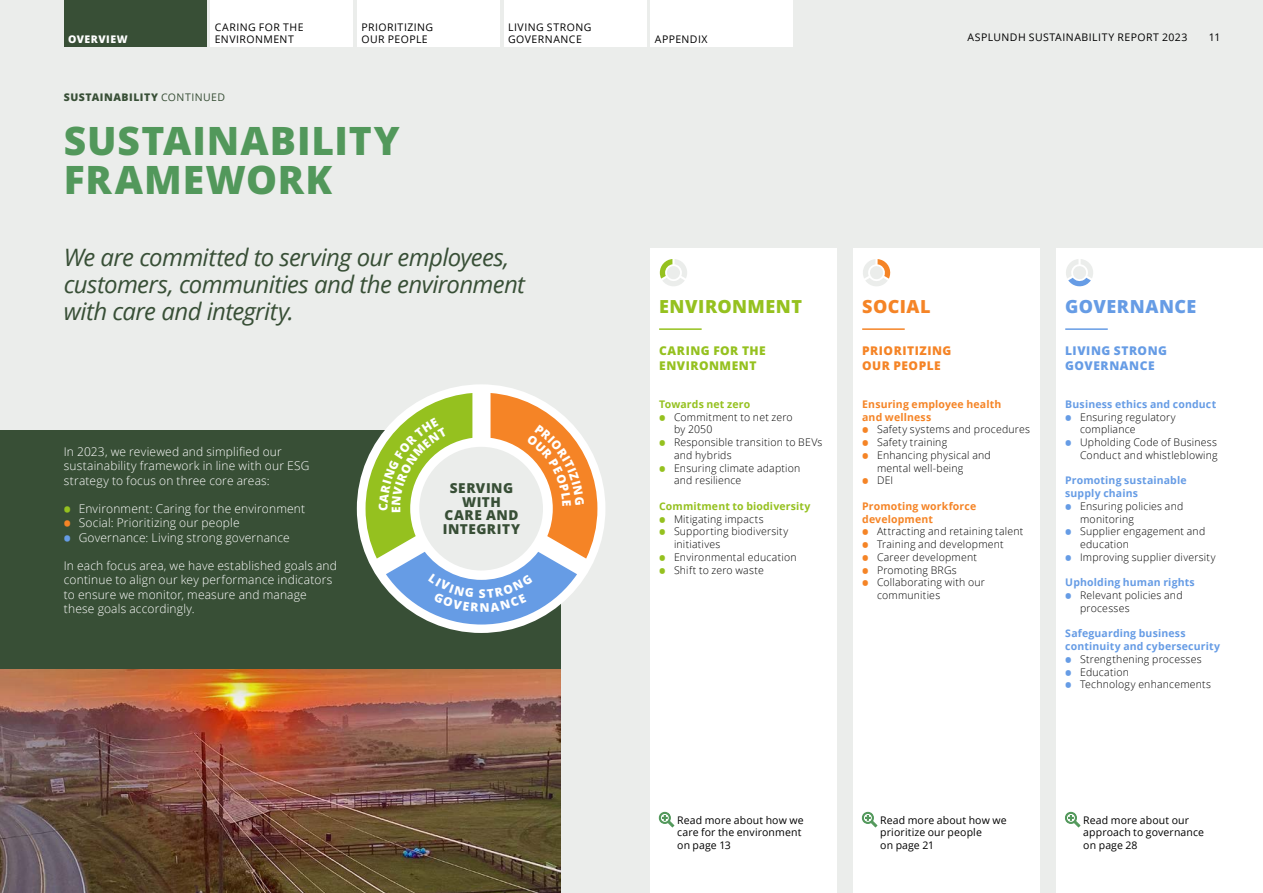
<style>
.page{position:relative;width:1263px;height:893px;background:#ebedeb}
.page>*{position:absolute;margin:0;border:0;box-sizing:border-box;transform-origin:0 0}
._01_Primary_Section{font:800 39px/39px "Open Sans";letter-spacing:.02em;color:#52985b}
._03_Primary_Stand_Fi{font:italic 24px/27px "Open Sans";letter-spacing:-.025em;color:#384f36}
._02_Page_Heading_12p{font:800 18px "Open Sans";letter-spacing:.025em;color:#95c11f}
._02_Page_Heading_12p-2{font:800 18px "Open Sans";letter-spacing:.03em;color:#669ce5}
._02_Page_Heading_12p-3{font:800 18px "Open Sans";letter-spacing:.025em;color:#f58426}
.t1{font:800 13.65px/13.6px "Open Sans";letter-spacing:.04em;color:#384f36;text-align:center}
._04_Body_Copy{font:300 12px/14.2px "Open Sans";letter-spacing:.015em;color:#fff}
._06_Body_Copy_Headin{font:800 12px/14.2px "Open Sans";letter-spacing:.045em;color:#95c11f}
._06_Body_Copy_Headin-2{font:800 12px/14.2px "Open Sans";letter-spacing:.04em;color:#669ce5}
._06_Body_Copy_Headin-3{font:800 12px/14.2px "Open Sans";letter-spacing:.04em;color:#f58426}
.t2{font:300 10.5px/12.8px "Open Sans";letter-spacing:.02em;color:#000}
._10_Read_More_Link{font:10.5px/12.8px "Open Sans";letter-spacing:.015em;color:#000}
._06_Body_Copy_Headin-4{font:700 10.5px/12.8px "Open Sans";letter-spacing:.015em;color:#669ce5}
._10_Read_More_Link-2{font:10.5px/12px "Open Sans";letter-spacing:.045em;color:#000}
._06_Body_Copy_Headin-5{font:700 10.5px/12.8px "Open Sans";letter-spacing:.015em;color:#f58426}
._06_Body_Copy_Headin-6{font:700 10.5px "Open Sans";letter-spacing:.015em;color:#95c11f}
._00_Folio{font:10.5px "Open Sans";letter-spacing:.04em;color:#000}
._02_Page_Heading_Lev{font:800 10.5px "Open Sans";letter-spacing:.05em;color:#384f36}
.t3{font:800 10.5px "Open Sans";letter-spacing:.055em;color:#fff}
._10_Read_More_Link-3{font:10.5px "Open Sans";letter-spacing:.04em;color:#000}
.t4{font:10.5px "Open Sans";letter-spacing:.055em;color:#fff}
.s1{font-weight:400}
.s2{font-weight:800;font-size:18px;color:#95c11f}
.s3{font-weight:800;font-size:18px;color:#f58426}
.s4{font-weight:800;font-size:18px;color:#669ce5}
.s5{font-weight:800;font-size:16.5px;color:#95c11f}
.s6{font-weight:800;font-size:16.5px;color:#f58426}
.s7{font-weight:800;font-size:16.5px;color:#669ce5}
</style>
<div class="page">
<img style="left:0;top:716px;width:560px;height:177px">
<img style="left:0;top:669px;width:560px;height:47px">
<div style="left:0;top:431px;width:560px;height:238px;background:#384f36"></div>
<div style="left:651px;top:249px;width:186px;height:644px;background:#fff"></div>
<hr style="left:659px;top:328px;width:43px;height:2px;background:#95c11f">
<div style="left:854px;top:249px;width:186px;height:644px;background:#fff"></div>
<hr style="left:862px;top:328px;width:43px;height:2px;background:#f58426">
<div style="left:1057px;top:249px;width:206px;height:644px;background:#fff"></div>
<hr style="left:1065px;top:328px;width:43px;height:2px;background:#669ce5">
<svg style="left:660px;top:259px;width:27px;height:27px"></svg>
<div style="left:667px;top:266px;width:13px;height:13px;background:#ebedeb;border-radius:50%"></div>
<svg style="left:1066px;top:259px;width:27px;height:28px"></svg>
<svg style="left:863px;top:259px;width:28px;height:27px"></svg>
<div style="left:357px;top:384px;width:248px;height:249px;background:#fff;border-radius:50%"></div>
<svg style="left:658px;top:812px;width:16px;height:15px"></svg>
<svg style="left:861px;top:812px;width:16px;height:15px"></svg>
<svg style="left:1065px;top:812px;width:15px;height:15px"></svg>
<div style="left:64px;top:0;width:142px;height:47px;background:#384f36"></div>
<div style="left:210px;top:0;width:143px;height:47px;background:#fff"></div>
<div style="left:357px;top:0;width:143px;height:47px;background:#fff"></div>
<div style="left:504px;top:0;width:142px;height:47px;background:#fff"></div>
<div style="left:651px;top:0;width:142px;height:47px;background:#fff"></div>
<svg style="left:366px;top:393px;width:231px;height:231px"></svg>
<p class="t3" style="left:68px;top:31px;width:61px">OVERVIEW</p>
<p class="t4" style="left:90px;top:32px;width:35px">RVIEW</p>
<p class="_10_Read_More_Link-2" style="left:215px;top:20px;width:90px">CARING FOR THE<br>ENVIRONMENT</p>
<p class="_10_Read_More_Link-2" style="left:361px;top:20px;width:73px">PRIORITIZING<br>OUR PEOPLE</p>
<p class="_10_Read_More_Link-2" style="left:508px;top:20px;width:85px">LIVING STRONG<br>GOVERNANCE</p>
<p class="_02_Page_Heading_Lev" style="left:64px;top:89px;width:163px">SUSTAINABILITY <span class="s1">CONTINUED</span></p>
<p class="_01_Primary_Section" style="left:64px;top:120px;width:337px">SUSTAINABILITY<br>FRAMEWORK</p>
<p class="_03_Primary_Stand_Fi" style="left:64px;top:243px;width:463px">We are committed to serving our employees, customers, communities and the environment with care and integrity.</p>
<p class="_04_Body_Copy" style="left:64px;top:444px;width:247px">In 2023, we reviewed and simplified our sustainability framework in line with our ESG strategy to focus on three core areas:</p>
<p class="_04_Body_Copy" style="left:64px;top:501px;width:243px"><span class="s2">•</span> Environment: Caring for the environment</p>
<p class="_04_Body_Copy" style="left:64px;top:516px;width:177px"><span class="s3">•</span> Social: Prioritizing our people</p>
<p class="_04_Body_Copy" style="left:64px;top:530px;width:228px"><span class="s4">•</span> Governance: Living strong governance</p>
<p class="_04_Body_Copy" style="left:64px;top:558px;width:275px">In each focus area, we have established goals and continue to align our key performance indicators to ensure we monitor, measure and manage these goals accordingly.</p>
<p class="t1" style="left:443px;top:481px;width:79px">SERVING<br>WITH<br>CARE AND<br>INTEGRITY</p>
<p class="_10_Read_More_Link-3" style="left:655px;top:32px;width:54px">APPENDIX</p>
<p class="_00_Folio" style="left:967px;top:30px;width:221px">ASPLUNDH SUSTAINABILITY REPORT 2023</p>
<p class="_00_Folio" style="left:1209px;top:30px;width:13px">11</p>
<p class="_02_Page_Heading_12p" style="left:659px;top:292px;width:144px">ENVIRONMENT</p>
<p class="_06_Body_Copy_Headin" style="left:659px;top:343px;width:108px">CARING FOR THE<br>ENVIRONMENT</p>
<p class="_06_Body_Copy_Headin-6" style="left:659px;top:397px;width:93px">Towards net zero</p>
<p class="t2" style="left:674px;top:410px;width:120px;text-indent:-15px"><span class="s5">•</span> Commitment to net zero by 2050</p>
<p class="t2" style="left:674px;top:436px;width:150px;text-indent:-15px"><span class="s5">•</span> Responsible transition to BEVs and hybrids</p>
<p class="t2" style="left:674px;top:461px;width:128px;text-indent:-15px"><span class="s5">•</span> Ensuring climate adaption and resilience</p>
<p class="_06_Body_Copy_Headin-6" style="left:659px;top:499px;width:153px">Commitment to biodiversity</p>
<p class="t2" style="left:659px;top:512px;width:106px"><span class="s5">•</span> Mitigating impacts</p>
<p class="t2" style="left:674px;top:525px;width:116px;text-indent:-15px"><span class="s5">•</span> Supporting biodiversity initiatives</p>
<p class="t2" style="left:659px;top:550px;width:139px"><span class="s5">•</span> Environmental education</p>
<p class="t2" style="left:659px;top:563px;width:106px"><span class="s5">•</span> Shift to zero waste</p>
<p class="_02_Page_Heading_12p-3" style="left:862px;top:292px;width:70px">SOCIAL</p>
<p class="_06_Body_Copy_Headin-3" style="left:862px;top:343px;width:91px">PRIORITIZING<br>OUR PEOPLE</p>
<p class="_06_Body_Copy_Headin-5" style="left:862px;top:397px;width:141px">Ensuring employee health and wellness</p>
<p class="t2" style="left:862px;top:423px;width:169px"><span class="s6">•</span> Safety systems and procedures</p>
<p class="t2" style="left:862px;top:436px;width:86px"><span class="s6">•</span> Safety training</p>
<p class="t2" style="left:877px;top:448px;width:115px;text-indent:-15px"><span class="s6">•</span> Enhancing physical and mental well-being</p>
<p class="t2" style="left:862px;top:474px;width:33px"><span class="s6">•</span> DEI</p>
<p class="_06_Body_Copy_Headin-5" style="left:862px;top:499px;width:116px">Promoting workforce development</p>
<p class="t2" style="left:862px;top:525px;width:163px"><span class="s6">•</span> Attracting and retaining talent</p>
<p class="t2" style="left:862px;top:538px;width:143px"><span class="s6">•</span> Training and development</p>
<p class="t2" style="left:862px;top:550px;width:116px"><span class="s6">•</span> Career development</p>
<p class="t2" style="left:862px;top:563px;width:96px"><span class="s6">•</span> Promoting BRGs</p>
<p class="t2" style="left:877px;top:576px;width:109px;text-indent:-15px"><span class="s6">•</span> Collaborating with our communities</p>
<p class="_02_Page_Heading_12p-2" style="left:1065px;top:292px;width:133px">GOVERNANCE</p>
<p class="_06_Body_Copy_Headin-2" style="left:1065px;top:343px;width:103px">LIVING STRONG<br>GOVERNANCE</p>
<p class="_06_Body_Copy_Headin-4" style="left:1065px;top:397px;width:152px">Business ethics and conduct</p>
<p class="t2" style="left:1080px;top:410px;width:97px;text-indent:-15px"><span class="s7">•</span> Ensuring regulatory compliance</p>
<p class="t2" style="left:1065px;top:436px;width:154px;text-align:right"><span class="s7">•</span> Upholding Code of Business<br>Conduct and whistleblowing</p>
<p class="_06_Body_Copy_Headin-4" style="left:1065px;top:474px;width:123px">Promoting sustainable supply chains</p>
<p class="t2" style="left:1080px;top:499px;width:105px;text-indent:-15px"><span class="s7">•</span> Ensuring policies and monitoring</p>
<p class="t2" style="left:1080px;top:525px;width:127px;text-indent:-15px"><span class="s7">•</span> Supplier engagement and education</p>
<p class="t2" style="left:1065px;top:550px;width:152px"><span class="s7">•</span> Improving supplier diversity</p>
<p class="_06_Body_Copy_Headin-4" style="left:1065px;top:576px;width:131px">Upholding human rights</p>
<p class="t2" style="left:1080px;top:589px;width:104px;text-indent:-15px"><span class="s7">•</span> Relevant policies and processes</p>
<p class="_06_Body_Copy_Headin-4" style="left:1065px;top:627px;width:156px">Safeguarding business continuity and cybersecurity</p>
<p class="t2" style="left:1065px;top:652px;width:138px"><span class="s7">•</span> Strengthening processes</p>
<p class="t2" style="left:1065px;top:665px;width:65px"><span class="s7">•</span> Education</p>
<p class="t2" style="left:1065px;top:678px;width:147px"><span class="s7">•</span> Technology enhancements</p>
<p class="_10_Read_More_Link" style="left:677px;top:813px;width:128px">Read more about how we care for the environment on page 13</p>
<p class="_10_Read_More_Link" style="left:880px;top:813px;width:128px">Read more about how we prioritize our people<br>on page 21</p>
<p class="_10_Read_More_Link" style="left:1083px;top:813px;width:122px">Read more about our approach to governance on page 28</p>
</div>
